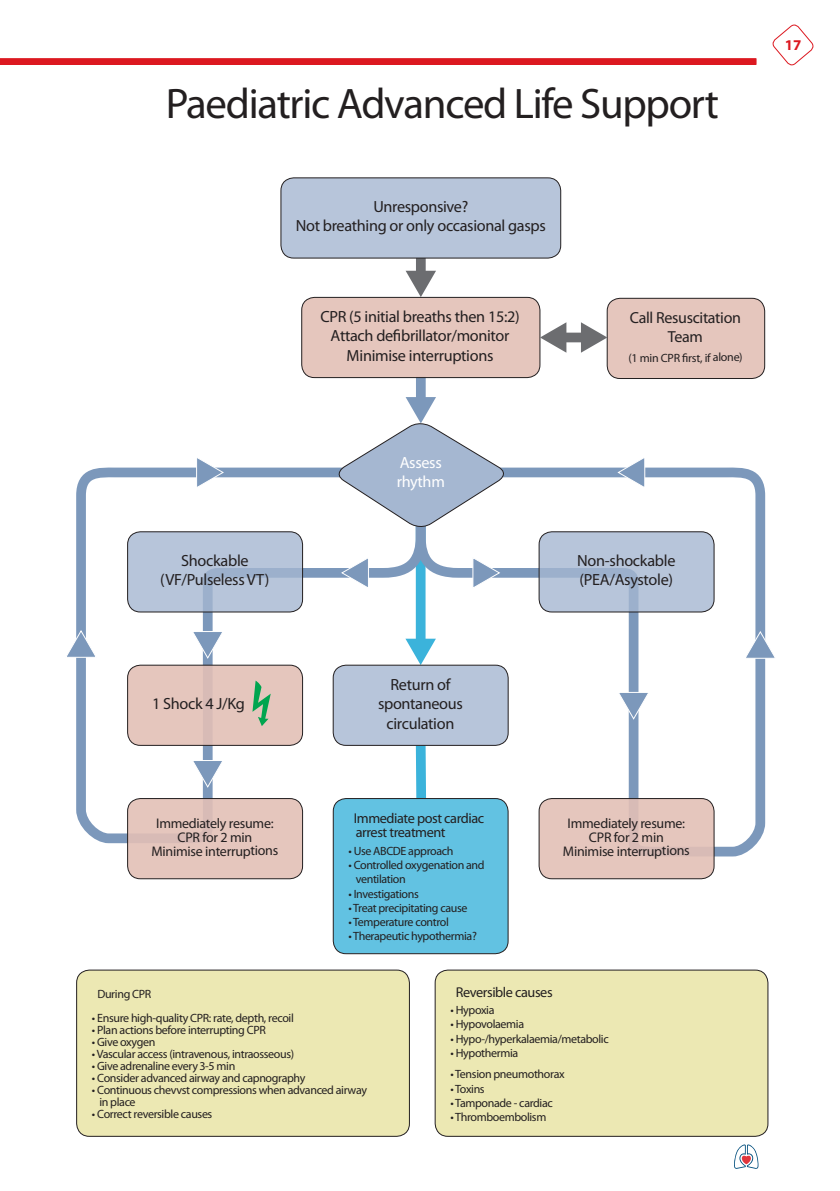
<style>
.page{position:relative;width:840px;height:1191px;background:#fff}
.page>*{position:absolute;margin:0;border:0;box-sizing:border-box;transform-origin:0 0}
.t1{font:42.8px "Myriad Pro";letter-spacing:-.03em;color:#231f20}
.t2{font:16.2px/19.4px "Myriad Pro";letter-spacing:-.02em;color:#231f20;text-align:center}
.t3{font:16.2px/19.4px "Myriad Pro";letter-spacing:-.02em;color:#fff}
.t4{font:16px/19.4px "Myriad Pro";letter-spacing:-.02em;color:#231f20;text-align:center}
.t5{font:700 15px "Myriad Pro";color:#dc1820}
.t6{font:14.2px/14.2px "Myriad Pro";letter-spacing:-.03em;color:#231f20}
.t7{font:14px/14px "Myriad Pro";letter-spacing:-.02em;color:#231f20;text-align:center}
.t8{font:12px/12px "Myriad Pro";letter-spacing:-.03em;color:#231f20}
</style>
<div class="page">
<svg style="left:734px;top:1144px;width:24px;height:25px"></svg>
<svg style="left:772px;top:24px;width:42px;height:42px"></svg>
<svg style="left:0;top:58px;width:756px;height:7px"></svg>
<div style="left:416px;top:377px;width:9px;height:24px;background:#7c98bb"></div>
<svg style="left:430px;top:467px;width:336px;height:394px"></svg>
<svg style="left:616px;top:691px;width:34px;height:29px"></svg>
<svg style="left:743px;top:630px;width:32px;height:29px"></svg>
<svg style="left:616px;top:458px;width:29px;height:31px"></svg>
<svg style="left:471px;top:556px;width:29px;height:34px"></svg>
<svg style="left:76px;top:467px;width:354px;height:381px"></svg>
<svg style="left:191px;top:630px;width:33px;height:29px"></svg>
<svg style="left:191px;top:759px;width:33px;height:29px"></svg>
<svg style="left:67px;top:629px;width:31px;height:29px"></svg>
<svg style="left:195px;top:458px;width:29px;height:31px"></svg>
<svg style="left:340px;top:556px;width:29px;height:34px"></svg>
<div style="left:416px;top:258px;width:9px;height:14px;background:#6c6d70"></div>
<svg style="left:405px;top:271px;width:31px;height:26px"></svg>
<div style="left:281px;top:178px;width:279px;height:80px;background:#b7c5da;border-radius:13px"></div>
<div style="left:280px;top:177px;width:280px;height:81px;border:1px solid #231f20;border-radius:13px"></div>
<div style="left:607px;top:298px;width:157px;height:80px;background:#e5c6bd;border-radius:13px"></div>
<div style="left:606px;top:298px;width:158px;height:81px;border:1px solid #231f20;border-radius:13px"></div>
<div style="left:301px;top:297px;width:238px;height:80px;background:#e5c6bd;border-radius:13px"></div>
<div style="left:301px;top:297px;width:239px;height:81px;border:1px solid #231f20;border-radius:13px"></div>
<svg style="left:127px;top:532px;width:175px;height:80px;fill:#b7c5da"></svg>
<div style="left:127px;top:531px;width:176px;height:81px;border:1px solid #231f20;border-radius:13px"></div>
<svg style="left:539px;top:532px;width:174px;height:80px;fill:#b7c5da"></svg>
<div style="left:538px;top:531px;width:176px;height:81px;border:1px solid #231f20;border-radius:13px"></div>
<div style="left:127px;top:665px;width:175px;height:80px;background:#e5c6bd;border-radius:13px"></div>
<div style="left:127px;top:665px;width:176px;height:80px;border:1px solid #231f20;border-radius:13px"></div>
<div style="left:127px;top:798px;width:175px;height:80px;background:linear-gradient(to right,#e2c3bb,#e6c7bd);border-radius:13px"></div>
<div style="left:127px;top:798px;width:176px;height:81px;border:1px solid #231f20;border-radius:13px"></div>
<div style="left:539px;top:798px;width:174px;height:80px;background:linear-gradient(to right,#e5c6bd,#e3c4bc);border-radius:13px"></div>
<div style="left:538px;top:798px;width:176px;height:81px;border:1px solid #231f20;border-radius:13px"></div>
<div style="left:333px;top:665px;width:175px;height:80px;background:#b7c5da;border-radius:13px"></div>
<div style="left:333px;top:665px;width:175px;height:80px;border:1px solid #231f20;border-radius:13px"></div>
<svg style="left:333px;top:397px;width:176px;height:133px"></svg>
<div style="left:77px;top:970px;width:332px;height:166px;background:#ece8b3;border-radius:13px"></div>
<div style="left:76px;top:969px;width:333px;height:167px;border:1px solid #231f20;border-radius:13px"></div>
<div style="left:435px;top:970px;width:332px;height:166px;background:#ece8b3;border-radius:13px"></div>
<div style="left:434px;top:969px;width:334px;height:167px;border:1px solid #231f20;border-radius:13px"></div>
<div style="left:333px;top:798px;width:175px;height:155px;background:#62c2e2;border-radius:13px"></div>
<div style="left:333px;top:798px;width:175px;height:156px;border:1px solid #231f20;border-radius:13px"></div>
<svg style="left:252px;top:680px;width:18px;height:46px"></svg>
<div style="left:551px;top:333px;width:40px;height:9px;background:#6c6d70"></div>
<svg style="left:580px;top:322px;width:27px;height:31px"></svg>
<svg style="left:539px;top:322px;width:27px;height:31px"></svg>
<h1 class="t1" style="left:166px;top:77px;width:554px">Paediatric Advanced Life Support</h1>
<h2 class="t2" style="left:295px;top:197px;width:251px">Unresponsive?<br>Not breathing or only occasional gasps</h2>
<h2 class="t2" style="left:320px;top:306px;width:201px">CPR (5 initial breaths then 15:2)<br>Attach defibrillator/monitor<br>Minimise interruptions</h2>
<h2 class="t3" style="left:396px;top:452px;width:50px">Assess rhythm</h2>
<h3 class="t4" style="left:629px;top:307px;width:113px">Call Resuscitation<br>Team</h3>
<p class="t8" style="left:628px;top:351px;width:116px">(1 min CPR first, if alone)</p>
<h2 class="t2" style="left:160px;top:550px;width:111px">Shockable (VF/Pulseless VT)</h2>
<h2 class="t2" style="left:577px;top:550px;width:100px;text-align:left">Non-shockable (PEA/Asystole)</h2>
<h2 class="t2" style="left:152px;top:693px;width:94px">1 Shock 4 J/Kg</h2>
<h2 class="t2" style="left:378px;top:674px;width:86px">Return of spontaneous circulation</h2>
<p class="t6" style="left:353px;top:811px;width:132px">Immediate post cardiac arrest treatment</p>
<p class="t8" style="left:348px;top:844px;width:106px">• Use ABCDE approach</p>
<p class="t8" style="left:355px;top:857px;width:130px;line-height:14.2px;text-indent:-7px">• Controlled oxygenation and ventilation</p>
<p class="t8" style="left:348px;top:887px;width:72px">• Investigations</p>
<p class="t8" style="left:348px;top:901px;width:120px">• Treat precipitating cause</p>
<p class="t8" style="left:348px;top:915px;width:102px">• Temperature control</p>
<p class="t8" style="left:348px;top:930px;width:130px">• Therapeutic hypothermia?</p>
<p class="t7" style="left:151px;top:815px;width:128px">Immediately resume:<br>CPR for 2 min<br>Minimise interruptions</p>
<p class="t7" style="left:562px;top:815px;width:128px">Immediately resume:<br>CPR for 2 min<br>Minimise interruptions</p>
<p class="t8" style="left:97px;top:987px;width:55px">During CPR</p>
<p class="t8" style="left:92px;top:1011px;width:203px">• Ensure high-quality CPR: rate, depth, recoil</p>
<p class="t8" style="left:92px;top:1023px;width:175px">• Plan actions before interrupting CPR</p>
<p class="t8" style="left:92px;top:1035px;width:65px">• Give oxygen</p>
<p class="t8" style="left:92px;top:1047px;width:204px">• Vascular access (intravenous, intraosseous)</p>
<p class="t8" style="left:92px;top:1059px;width:145px">• Give adrenaline every 3-5 min</p>
<p class="t8" style="left:92px;top:1071px;width:215px">• Consider advanced airway and capnography</p>
<p class="t8" style="left:99px;top:1083px;width:269px;text-indent:-7px">• Continuous chevvst compressions when advanced airway in place</p>
<p class="t8" style="left:92px;top:1107px;width:122px">• Correct reversible causes</p>
<p class="t6" style="left:455px;top:984px;width:98px">Reversible causes</p>
<p class="t8" style="left:450px;top:1003px;width:45px">• Hypoxia</p>
<p class="t8" style="left:450px;top:1018px;width:75px">• Hypovolaemia</p>
<p class="t8" style="left:450px;top:1032px;width:160px">• Hypo-/hyperkalaemia/metabolic</p>
<p class="t8" style="left:450px;top:1046px;width:69px">• Hypothermia</p>
<p class="t8" style="left:450px;top:1068px;width:116px">• Tension pneumothorax</p>
<p class="t8" style="left:450px;top:1082px;width:36px">• Toxins</p>
<p class="t8" style="left:450px;top:1096px;width:104px">• Tamponade - cardiac</p>
<p class="t8" style="left:450px;top:1110px;width:97px">• Thromboembolism</p>
<p class="t5" style="left:784px;top:36px;width:18px">17</p>
</div>
